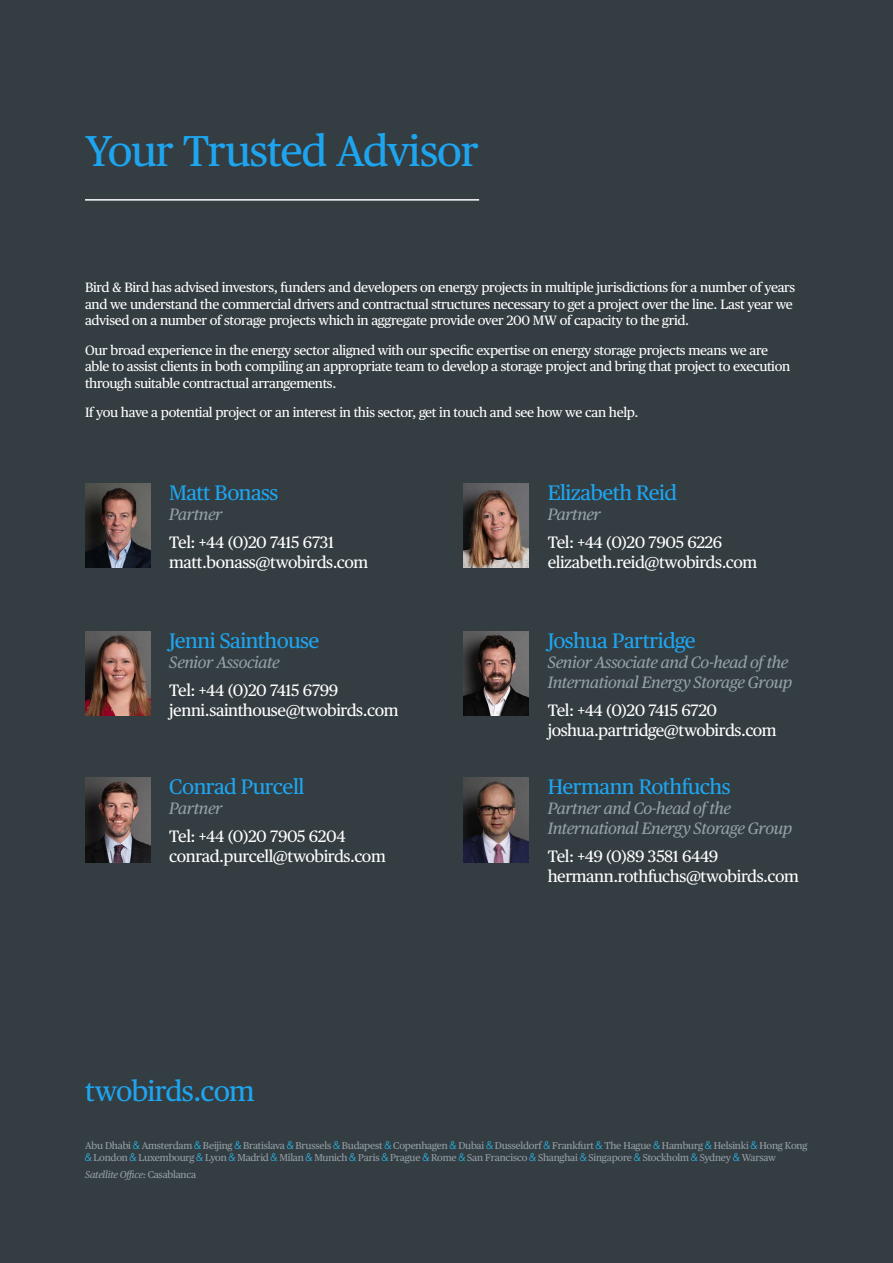
<style>
.page{position:relative;width:893px;height:1263px;background:#343d41}
.page>*{position:absolute;margin:0;border:0;box-sizing:border-box;transform-origin:0 0}
.t1{font:43.2px "Publico Text";letter-spacing:-.025em;color:#1ea5f0}
.t2{font:28.5px "Publico Text";letter-spacing:-.025em;color:#1ea5f0}
.t3{font:21px "Publico Text";letter-spacing:-.025em;color:#1ea5f0}
.t4{font:16.5px/19.8px "Publico Text";letter-spacing:-.025em;color:#fff}
.t5{font:italic 16.5px/19.8px "Publico Text";letter-spacing:-.025em;color:#949fa7}
.t6{font:13.5px/16.5px "Publico Text";letter-spacing:-.025em;color:#fff}
.t7{font:9.9px/12.8px "Publico Text";letter-spacing:-.02em;color:#949fa7}
.t8{font:italic 9.9px "Publico Text";letter-spacing:-.02em;color:#949fa7}
.s1{font-family:"Bird and Bird Ampersand";color:#29bdef}
.s2{font-style:normal}
</style>
<div class="page">
<hr style="left:85px;top:199px;width:394px;height:2px;background:#fff">
<img style="left:85px;top:484px;width:66px;height:84px">
<img style="left:463px;top:484px;width:66px;height:84px">
<img style="left:85px;top:631px;width:66px;height:85px">
<img style="left:463px;top:631px;width:66px;height:85px">
<img style="left:85px;top:778px;width:66px;height:84px">
<img style="left:463px;top:778px;width:66px;height:84px">
<h1 class="t1" style="left:85px;top:118px;width:396px">Your Trusted Advisor</h1>
<p class="t6" style="left:85px;top:278px;width:712px">Bird &amp; Bird has advised investors, funders and developers on energy projects in multiple jurisdictions for a number of years and we understand the commercial drivers and contractual structures necessary to get a project over the line. Last year we advised on a number of storage projects which in aggregate provide over 200 MW of capacity to the grid.</p>
<p class="t6" style="left:85px;top:341px;width:707px">Our broad experience in the energy sector aligned with our specific expertise on energy storage projects means we are able to assist clients in both compiling an appropriate team to develop a storage project and bring that project to execution through suitable contractual arrangements.</p>
<p class="t6" style="left:85px;top:403px;width:555px">If you have a potential project or an interest in this sector, get in touch and see how we can help.</p>
<h3 class="t3" style="left:169px;top:477px;width:111px">Matt Bonass</h3>
<p class="t5" style="left:169px;top:503px;width:55px">Partner</p>
<p class="t4" style="left:169px;top:532px;width:201px">Tel: +44 (0)20 7415 6731 matt.bonass@twobirds.com</p>
<h3 class="t3" style="left:169px;top:625px;width:152px">Jenni Sainthouse</h3>
<p class="t5" style="left:169px;top:651px;width:112px">Senior Associate</p>
<p class="t4" style="left:169px;top:679px;width:231px">Tel: +44 (0)20 7415 6799 jenni.sainthouse@twobirds.com</p>
<h3 class="t3" style="left:169px;top:771px;width:137px">Conrad Purcell</h3>
<p class="t5" style="left:169px;top:797px;width:55px">Partner</p>
<p class="t4" style="left:169px;top:826px;width:218px">Tel: +44 (0)20 7905 6204 conrad.purcell@twobirds.com</p>
<h2 class="t2" style="left:85px;top:1070px;width:171px">twobirds.com</h2>
<h3 class="t3" style="left:548px;top:477px;width:131px">Elizabeth Reid</h3>
<p class="t5" style="left:548px;top:503px;width:55px">Partner</p>
<p class="t4" style="left:548px;top:532px;width:211px">Tel: +44 (0)20 7905 6226 elizabeth.reid@twobirds.com</p>
<h3 class="t3" style="left:548px;top:625px;width:150px">Joshua Partridge</h3>
<p class="t5" style="left:548px;top:651px;width:246px">Senior Associate and Co-head of the<br>International Energy Storage Group</p>
<p class="t4" style="left:548px;top:699px;width:231px">Tel: +44 (0)20 7415 6720 joshua.partridge@twobirds.com</p>
<h3 class="t3" style="left:548px;top:771px;width:184px">Hermann Rothfuchs</h3>
<p class="t5" style="left:548px;top:797px;width:246px">Partner and Co-head of the<br>International Energy Storage Group</p>
<p class="t4" style="left:548px;top:846px;width:253px">Tel: +49 (0)89 3581 6449 hermann.rothfuchs@twobirds.com</p>
<p class="t7" style="left:85px;top:1138px;width:724px">Abu Dhabi <span class="s1">&amp;</span> Amsterdam <span class="s1">&amp;</span> Beijing <span class="s1">&amp;</span> Bratislava <span class="s1">&amp;</span> Brussels <span class="s1">&amp;</span> Budapest <span class="s1">&amp;</span> Copenhagen <span class="s1">&amp;</span> Dubai <span class="s1">&amp;</span> Dusseldorf <span class="s1">&amp;</span> Frankfurt <span class="s1">&amp;</span> The Hague <span class="s1">&amp;</span> Hamburg <span class="s1">&amp;</span> Helsinki <span class="s1">&amp;</span> Hong Kong <span class="s1">&amp;</span> London <span class="s1">&amp;</span> Luxembourg <span class="s1">&amp;</span> Lyon <span class="s1">&amp;</span> Madrid <span class="s1">&amp;</span> Milan <span class="s1">&amp;</span> Munich <span class="s1">&amp;</span> Paris <span class="s1">&amp;</span> Prague <span class="s1">&amp;</span> Rome <span class="s1">&amp;</span> San Francisco <span class="s1">&amp;</span> Shanghai <span class="s1">&amp;</span> Singapore <span class="s1">&amp;</span> Stockholm <span class="s1">&amp;</span> Sydney <span class="s1">&amp;</span> Warsaw</p>
<p class="t8" style="left:85px;top:1167px;width:113px">Satellite Office: <span class="s2">Casablanca</span></p>
</div>
